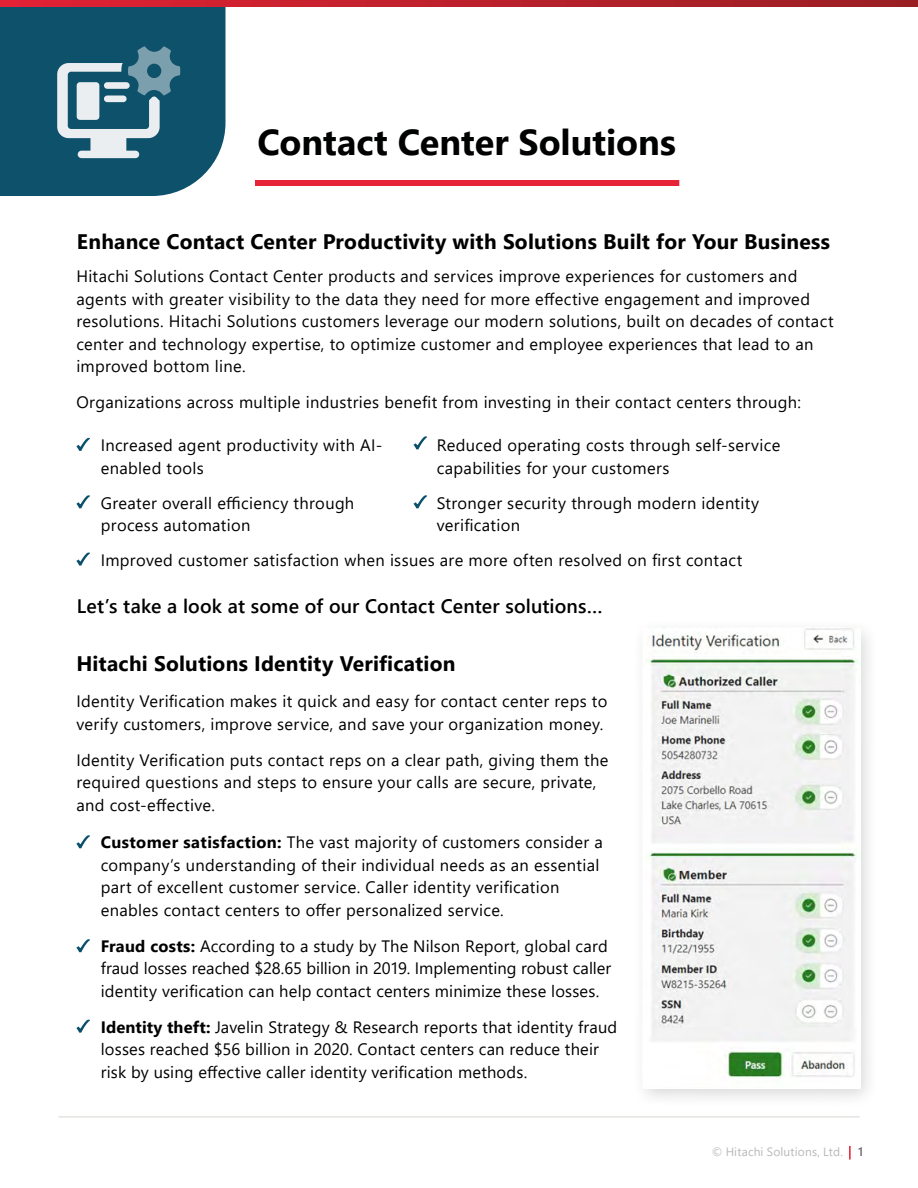
<style>
.page{position:relative;width:918px;height:1188px;background:#fff}
.page>*{position:absolute;margin:0;border:0;box-sizing:border-box;transform-origin:0 0}
.t1{font:700 36px "Segoe UI";letter-spacing:-.005em;color:#000101}
.t2{font:700 21px "Segoe UI";letter-spacing:.01em;color:#000}
.t3{font:600 19.5px "Segoe UI";letter-spacing:.005em;color:#000}
.t4{font:16.5px/22.5px "Segoe UI";letter-spacing:.02em;color:#000}
.t5{font:12px "Segoe UI";letter-spacing:.015em;color:#b8b8b8}
.s1{font-weight:700}
.s2{color:#717174}
</style>
<div class="page">
<div style="left:0;top:7px;width:226px;height:189px;background:#0e516a"></div>
<svg style="left:0;top:0;width:918px;height:7px;background:#bd202b"></svg>
<div style="left:255px;top:180px;width:424px;height:6px;background:#e72437"></div>
<svg style="left:849px;top:1146px;width:1px;height:13px"></svg>
<hr style="left:58px;top:1117px;width:802px;height:1px;background:#d7d5cf">
<svg style="left:76px;top:438px;width:14px;height:13px"></svg>
<svg style="left:76px;top:835px;width:14px;height:13px"></svg>
<svg style="left:76px;top:939px;width:14px;height:13px"></svg>
<svg style="left:76px;top:1020px;width:14px;height:13px"></svg>
<svg style="left:76px;top:495px;width:14px;height:13px"></svg>
<svg style="left:76px;top:553px;width:14px;height:13px"></svg>
<svg style="left:414px;top:436px;width:13px;height:13px"></svg>
<svg style="left:414px;top:495px;width:13px;height:13px"></svg>
<div style="left:631px;top:618px;width:249px;height:491px;background:#000;opacity:.15"></div>
<img style="left:643px;top:628px;width:218px;height:461px">
<svg style="left:57px;top:46px;width:123px;height:112px;background:#608b9c"></svg>
<h1 class="t1" style="left:258px;top:108px;width:420px">Contact Center Solutions</h1>
<p class="t2" style="left:77px;top:222px;width:755px">Enhance Contact Center Productivity with Solutions Built for Your Business</p>
<p class="t4" style="left:76px;top:263px;width:759px">Hitachi Solutions Contact Center products and services improve experiences for customers and agents with greater visibility to the data they need for more effective engagement and improved resolutions. Hitachi Solutions customers leverage our modern solutions, built on decades of contact center and technology expertise, to optimize customer and employee experiences that lead to an improved bottom line.</p>
<p class="t4" style="left:76px;top:389px;width:726px">Organizations across multiple industries benefit from investing in their contact centers through:</p>
<p class="t4" style="left:437px;top:432px;width:345px">Reduced operating costs through self-service capabilities for your customers</p>
<p class="t4" style="left:437px;top:490px;width:324px">Stronger security through modern identity verification</p>
<p class="t4" style="left:101px;top:432px;width:283px">Increased agent productivity with AI&shy;enabled tools</p>
<p class="t4" style="left:101px;top:490px;width:255px">Greater overall efficiency through process automation</p>
<p class="t4" style="left:101px;top:548px;width:643px">Improved customer satisfaction when issues are more often resolved on first contact</p>
<p class="t3" style="left:77px;top:588px;width:527px">Let’s take a look at some of our Contact Center solutions…</p>
<p class="t2" style="left:76px;top:644px;width:381px">Hitachi Solutions Identity Verification</p>
<p class="t4" style="left:76px;top:689px;width:532px">Identity Verification makes it quick and easy for contact center reps to verify customers, improve service, and save your organization money.</p>
<p class="t4" style="left:76px;top:747px;width:534px">Identity Verification puts contact reps on a clear path, giving them the required questions and steps to ensure your calls are secure, private, and cost-effective.</p>
<p class="t4" style="left:101px;top:830px;width:504px"><span class="s1">Customer satisfaction:</span> The vast majority of customers consider a company’s understanding of their individual needs as an essential part of excellent customer service. Caller identity verification enables contact centers to offer personalized service.</p>
<p class="t4" style="left:101px;top:933px;width:512px"><span class="s1">Fraud costs:</span> According to a study by The Nilson Report, global card fraud losses reached $28.65 billion in 2019. Implementing robust caller identity verification can help contact centers minimize these losses.</p>
<p class="t4" style="left:101px;top:1014px;width:518px"><span class="s1">Identity theft:</span> Javelin Strategy &amp; Research reports that identity fraud losses reached $56 billion in 2020. Contact centers can reduce their risk by using effective caller identity verification methods.</p>
<p class="t5" style="left:712px;top:1140px;width:154px">© Hitachi Solutions, Ltd. <span class="s2">1</span></p>
</div>
